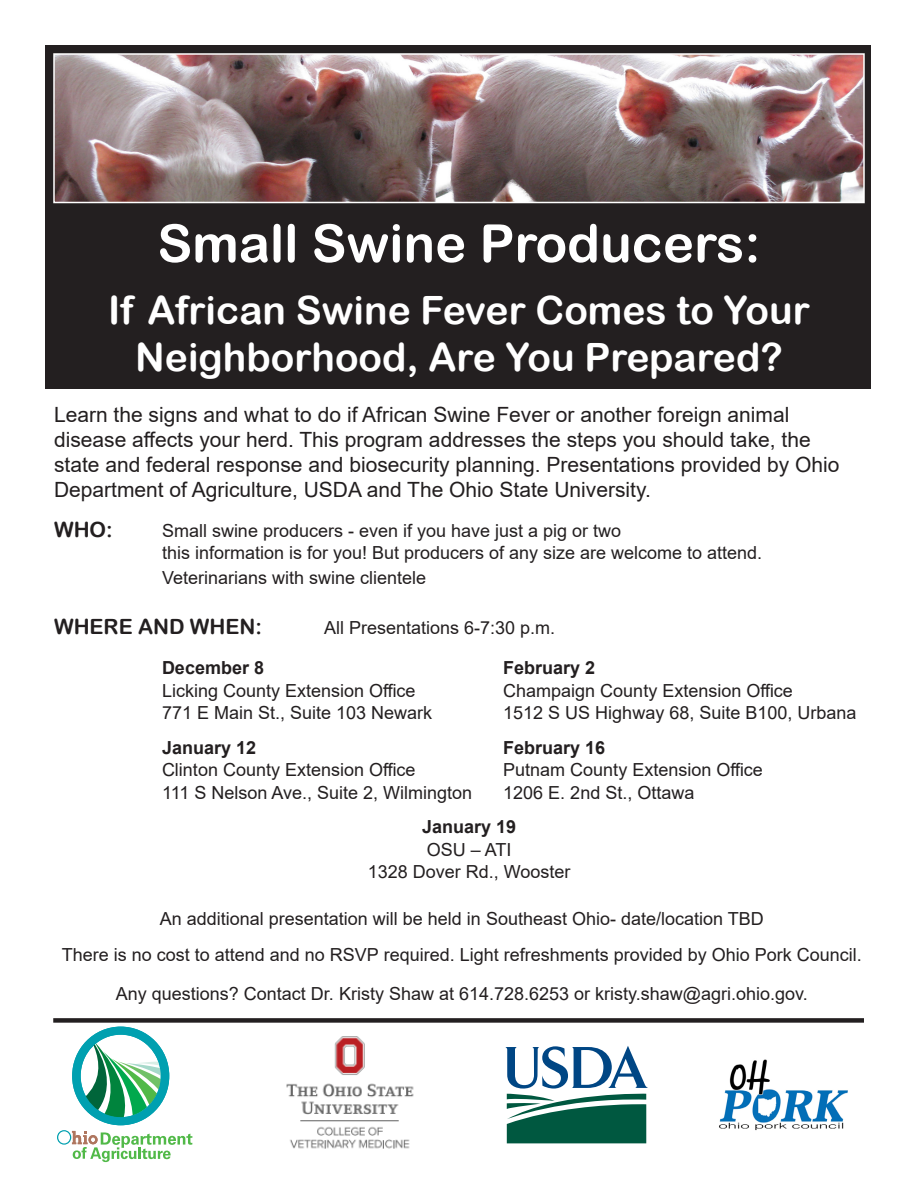
<style>
.page{position:relative;width:918px;height:1188px;background:#fff}
.page>*{position:absolute;margin:0;border:0;box-sizing:border-box;transform-origin:0 0}
.t1{font:52.5px "Arial Rounded MT Bold";color:#fff}
.t2{font:39px "Arial Rounded MT Bold";color:#fff}
.t3{font:21px/25.2px "Arial";color:#231f20}
.t4{font:21px "Arial Rounded MT Bold";color:#231f20}
.t5{font:18px/22.5px "Arial";color:#231f20}
.t6{font:700 18px/22.5px "Arial";color:#231f20}
.s1{font-weight:700}
.s2{font-weight:400}
</style>
<div class="page">
<div style="left:45px;top:45px;width:825px;height:344px;background:#231f20"></div>
<img style="left:56px;top:56px;width:806px;height:144px">
<div style="left:53px;top:53px;width:812px;height:150px;border:2px solid #fff"></div>
<svg style="left:57px;top:1027px;width:135px;height:135px"></svg>
<img style="left:719px;top:1059px;width:129px;height:72px">
<svg style="left:505px;top:1046px;width:143px;height:97px"></svg>
<img style="left:286px;top:1036px;width:128px;height:113px">
<div style="left:53px;top:1018px;width:811px;height:5px;background:#231f20"></div>
<p class="t1" style="left:157px;top:212px;width:605px">Small Swine Producers:</p>
<p class="t2" style="left:108px;top:287px;width:703px">If African Swine Fever Comes to Your</p>
<p class="t2" style="left:135px;top:334px;width:649px">Neighborhood, Are You Prepared?</p>
<p class="t3" style="left:54px;top:402px;width:787px">Learn the signs and what to do if African Swine Fever or another foreign animal disease affects your herd. This program addresses the steps you should take, the state and federal response and biosecurity planning. Presentations provided by Ohio Department of Agriculture, USDA and The Ohio State University.</p>
<p class="t4" style="left:54px;top:517px;width:60px">WHO:</p>
<p class="t5" style="left:162px;top:519px;width:461px">Small swine producers - even if you have just a pig or two</p>
<p class="t5" style="left:162px;top:541px;width:602px">this information is for you! But producers of any size are welcome to attend.</p>
<p class="t5" style="left:162px;top:566px;width:266px">Veterinarians with swine clientele</p>
<p class="t4" style="left:54px;top:614px;width:210px">WHERE AND WHEN:</p>
<p class="t5" style="left:324px;top:616px;width:233px">All Presentations 6-7:30 p.m.</p>
<p class="t5" style="left:162px;top:656px;width:272px"><span class="s1">December 8<br></span>Licking County Extension Office<br>771 E Main St., Suite 103 Newark</p>
<p class="t5" style="left:162px;top:736px;width:255px"><span class="s1">January 12<br></span>Clinton County Extension Office</p>
<p class="t5" style="left:162px;top:781px;width:312px">111 S Nelson Ave., Suite 2, Wilmington</p>
<p class="t5" style="left:503px;top:656px;width:291px"><span class="s1">February 2<br></span>Champaign County Extension Office</p>
<p class="t5" style="left:503px;top:701px;width:355px">1512 S US Highway 68, Suite B100, Urbana</p>
<p class="t6" style="left:503px;top:736px;width:104px">February 16</p>
<p class="t5" style="left:503px;top:758px;width:261px">Putnam County Extension Office</p>
<p class="t5" style="left:503px;top:781px;width:193px">1206 E. 2nd St., Ottawa</p>
<p class="t6" style="left:422px;top:816px;width:96px">January 19<br><span class="s2">OSU – ATI</span></p>
<p class="t5" style="left:368px;top:861px;width:204px">1328 Dover Rd., Wooster</p>
<p class="t5" style="left:160px;top:907px;width:606px">An additional presentation will be held in Southeast Ohio- date/location TBD</p>
<p class="t5" style="left:62px;top:943px;width:802px">There is no cost to attend and no RSVP required. Light refreshments provided by Ohio Pork Council.</p>
<p class="t5" style="left:116px;top:983px;width:693px">Any questions? Contact Dr. Kristy Shaw at 614.728.6253 or kristy.shaw@agri.ohio.gov.</p>
</div>
